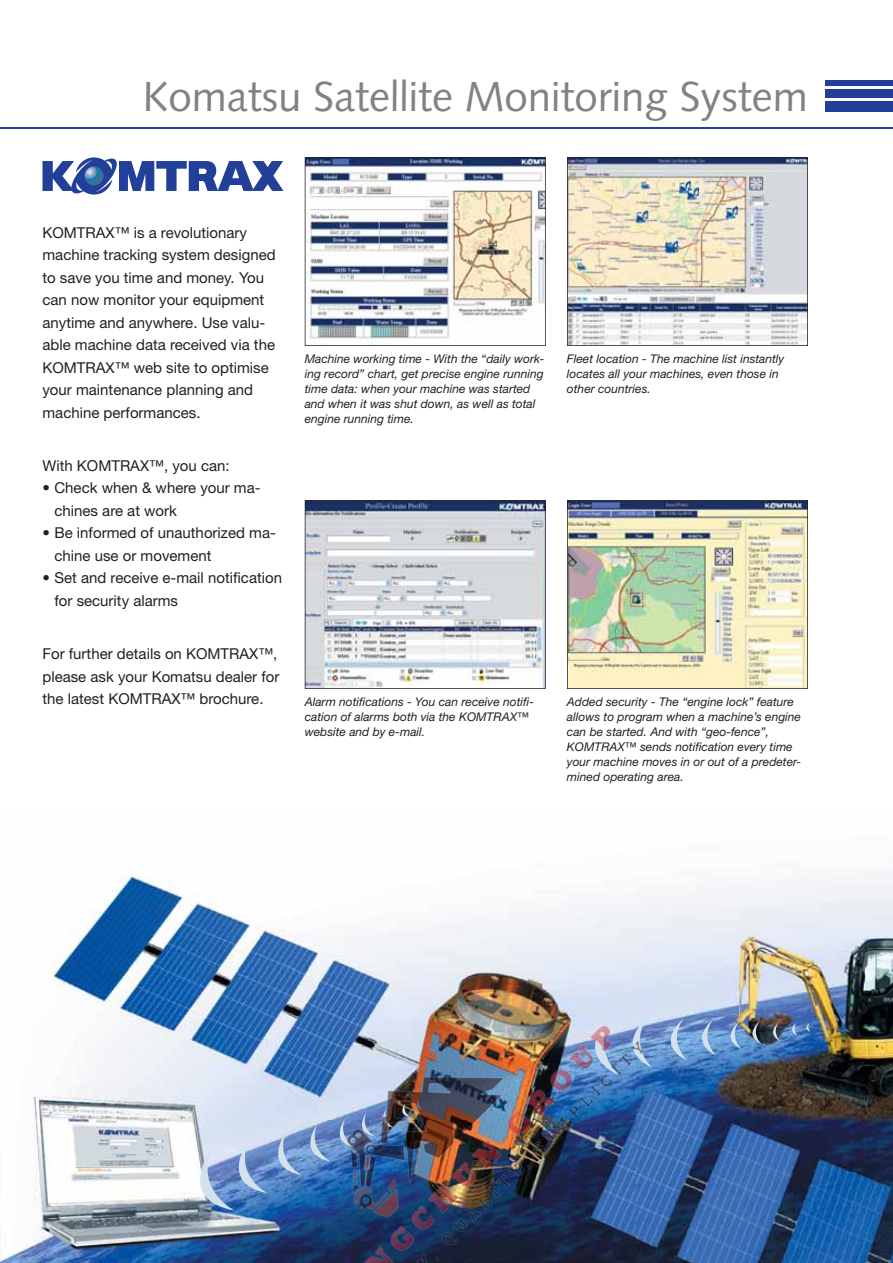
<style>
.page{position:relative;width:893px;height:1263px;background:#fff}
.page>*{position:absolute;margin:0;border:0;box-sizing:border-box;transform-origin:0 0}
.t1{font:42px "Syntax LTCE";color:#808285}
.t2{font:15px/22.5px "Helvetica Neue LT Pro";color:#231f20}
.t3{font:italic 12px/15px "Helvetica Neue LT Pro";color:#231f20}
</style>
<div class="page">
<hr style="left:0;top:127px;width:893px;height:1px;background:#223f9a">
<div style="left:825px;top:101px;width:68px;height:10px;background:#223f9a"></div>
<div style="left:825px;top:89px;width:68px;height:8px;background:#223f9a"></div>
<div style="left:825px;top:80px;width:68px;height:5px;background:#223f9a"></div>
<img style="left:51px;top:876px;width:586px;height:213px">
<img style="left:637px;top:874px;width:256px;height:389px">
<img style="left:0;top:1244px;width:53px;height:19px">
<img style="left:53px;top:1257px;width:162px;height:6px">
<img style="left:568px;top:501px;width:239px;height:187px">
<hr style="left:567px;top:501px;width:1px;height:187px;background:#231f20">
<hr style="left:567px;top:688px;width:240px;height:1px;background:#231f20">
<hr style="left:807px;top:501px;width:1px;height:187px;background:#231f20">
<hr style="left:567px;top:500px;width:240px;height:1px;background:#231f20">
<img style="left:306px;top:501px;width:239px;height:187px">
<hr style="left:305px;top:501px;width:1px;height:187px;background:#231f20">
<hr style="left:305px;top:688px;width:240px;height:1px;background:#231f20">
<hr style="left:545px;top:501px;width:1px;height:187px;background:#231f20">
<hr style="left:305px;top:500px;width:240px;height:1px;background:#231f20">
<img style="left:306px;top:158px;width:239px;height:187px">
<hr style="left:305px;top:158px;width:1px;height:187px;background:#231f20">
<hr style="left:305px;top:345px;width:240px;height:1px;background:#231f20">
<hr style="left:545px;top:158px;width:1px;height:187px;background:#231f20">
<hr style="left:305px;top:157px;width:240px;height:1px;background:#231f20">
<img style="left:25px;top:1089px;width:190px;height:168px">
<svg style="left:178px;top:1100px;width:37px;height:111px"></svg>
<svg style="left:42px;top:157px;width:241px;height:38px"></svg>
<img style="left:568px;top:158px;width:239px;height:187px">
<hr style="left:567px;top:158px;width:1px;height:187px;background:#231f20">
<hr style="left:567px;top:345px;width:240px;height:1px;background:#231f20">
<hr style="left:807px;top:158px;width:1px;height:187px;background:#231f20">
<hr style="left:567px;top:157px;width:240px;height:1px;background:#231f20">
<img style="left:678px;top:1014px;width:102px;height:61px">
<svg style="left:786px;top:1023px;width:24px;height:13px"></svg>
<img style="left:215px;top:927px;width:463px;height:336px">
<h1 class="t1" style="left:143px;top:77px;width:667px">Komatsu Satellite Monitoring System</h1>
<p class="t2" style="left:42px;top:223px;width:235px">KOMTRAX™ is a revolutionary machine tracking system designed to save you time and money. You can now monitor your equipment anytime and anywhere. Use valu&shy;able machine data received via the<br>KOMTRAX™ web site to optimise your maintenance planning and machine performances.</p>
<p class="t2" style="left:42px;top:456px;width:189px">With KOMTRAX™, you can:</p>
<p class="t2" style="left:54px;top:479px;width:208px;text-indent:-12px">• Check when &amp; where your ma&shy;chines are at work</p>
<p class="t2" style="left:54px;top:524px;width:223px;text-indent:-12px">• Be informed of unauthorized ma&shy;chine use or movement</p>
<p class="t2" style="left:54px;top:569px;width:229px;text-indent:-12px">• Set and receive e-mail notification for security alarms</p>
<p class="t2" style="left:42px;top:644px;width:238px">For further details on KOMTRAX™, please ask your Komatsu dealer for the latest KOMTRAX™ brochure.</p>
<p class="t3" style="left:305px;top:353px;width:241px">Machine working time - With the “daily work&shy;ing record” chart, get precise engine running time data: when your machine was started and when it was shut down, as well as total engine running time.</p>
<p class="t3" style="left:567px;top:353px;width:219px">Fleet location - The machine list instantly locates all your machines, even those in other countries.</p>
<p class="t3" style="left:305px;top:695px;width:231px">Alarm notifications - You can receive notifi&shy;cation of alarms both via the KOMTRAX™ website and by e-mail.</p>
<p class="t3" style="left:567px;top:695px;width:236px">Added security - The “engine lock” feature allows to program when a machine’s engine can be started. And with “geo-fence”, KOMTRAX™ sends notification every time your machine moves in or out of a predeter&shy;mined operating area.</p>
</div>
